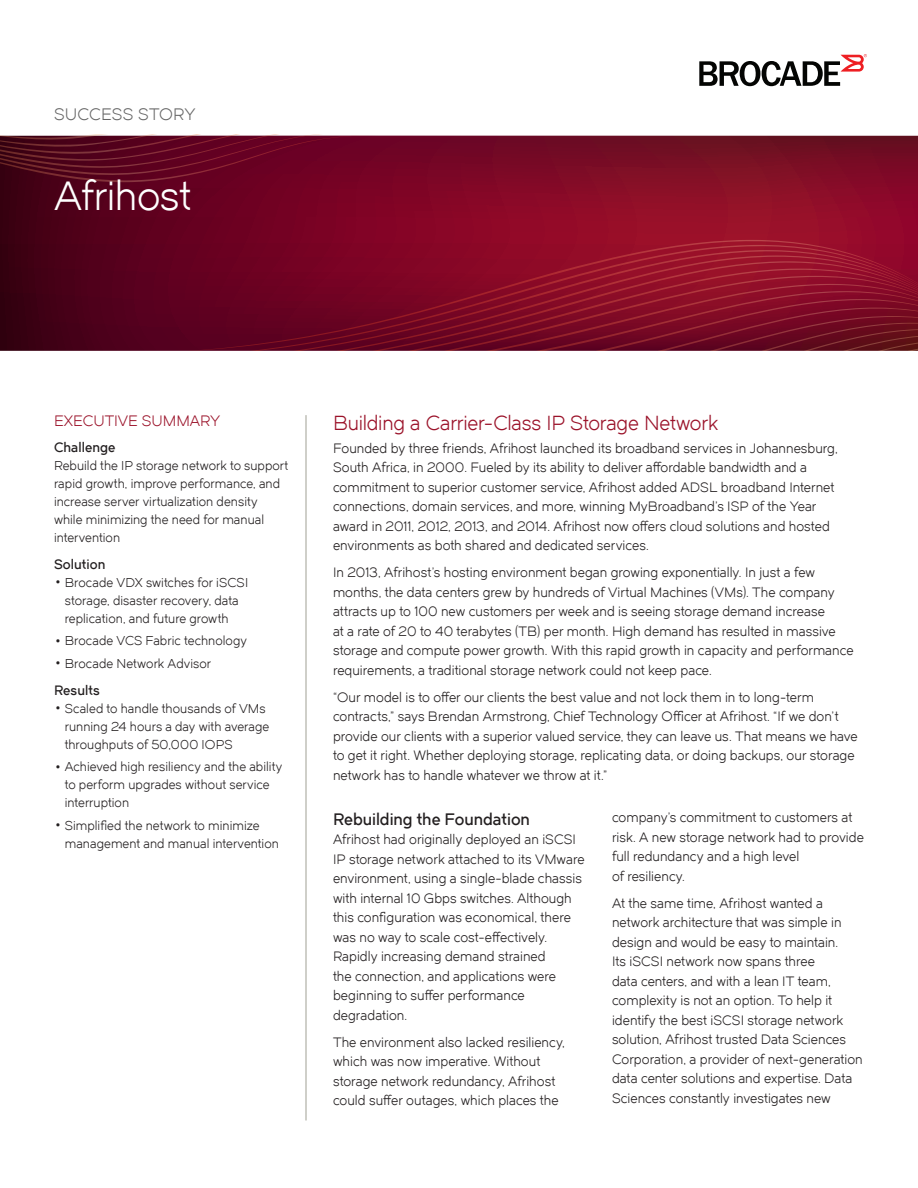
<style>
.page{position:relative;width:918px;height:1188px;background:#fff}
.page>*{position:absolute;margin:0;border:0;box-sizing:border-box;transform-origin:0 0}
.Document_Headline{font:40.5px "Dual 400";letter-spacing:-.01em;color:#fff}
.Headline{font:20.25px "Dual 400";letter-spacing:-.01em;color:#9b132a}
.Subhead{font:16.5px "Dual 600";letter-spacing:-.005em;color:#231f20}
.t1{font:16.5px "Dual 400";letter-spacing:.005em;color:#666}
.Sidebar_Headline{font:15px "Dual 400";color:#9b132a}
.Body_copy{font:13.5px/19.5px "Dual 400";letter-spacing:.005em;color:#231f20}
.Sidebar_Subhead{font:13.5px "Dual 600";letter-spacing:.005em;color:#231f20}
.Sidebar_body_copy{font:12.75px/18px "Dual 400";letter-spacing:.005em;color:#231f20}
.s1{font-size:25.5px}
</style>
<div class="page">
<svg style="left:0;top:136px;width:918px;height:215px"></svg>
<svg style="left:171px;top:240px;width:747px;height:111px"></svg>
<svg style="left:174px;top:245px;width:744px;height:106px"></svg>
<svg style="left:177px;top:250px;width:741px;height:101px"></svg>
<svg style="left:179px;top:255px;width:739px;height:96px"></svg>
<svg style="left:181px;top:261px;width:737px;height:90px"></svg>
<svg style="left:182px;top:269px;width:736px;height:82px"></svg>
<svg style="left:183px;top:276px;width:735px;height:75px"></svg>
<svg style="left:185px;top:284px;width:733px;height:67px"></svg>
<svg style="left:187px;top:291px;width:731px;height:60px"></svg>
<svg style="left:189px;top:299px;width:729px;height:52px"></svg>
<svg style="left:0;top:135px;width:377px;height:47px"></svg>
<svg style="left:699px;top:54px;width:168px;height:32px"></svg>
<hr style="left:306px;top:415px;width:1px;height:705px;background:#a1a194">
<p class="t1" style="left:54px;top:105px;width:143px">SUCCESS STORY</p>
<p class="Document_Headline" style="left:54px;top:172px;width:139px">Afrihost</p>
<p class="Sidebar_Headline" style="left:54px;top:412px;width:168px">EXECUTIVE SUMMARY</p>
<p class="Sidebar_Subhead" style="left:54px;top:439px;width:63px">Challenge</p>
<p class="Sidebar_body_copy" style="left:54px;top:456px;width:236px">Rebuild the IP storage network to support rapid growth, improve performance, and increase server virtualization density while minimizing the need for manual intervention</p>
<p class="Sidebar_Subhead" style="left:54px;top:556px;width:53px">Solution</p>
<p class="Sidebar_body_copy" style="left:65px;top:573px;width:185px;text-indent:-11px"><span class="s1">•</span> Brocade VDX switches for iSCSI storage, disaster recovery, data replication, and future growth</p>
<p class="Sidebar_body_copy" style="left:54px;top:632px;width:195px"><span class="s1">•</span> Brocade VCS Fabric technology</p>
<p class="Sidebar_body_copy" style="left:54px;top:654px;width:159px"><span class="s1">•</span> Brocade Network Advisor</p>
<p class="Sidebar_Subhead" style="left:54px;top:682px;width:47px">Results</p>
<p class="Sidebar_body_copy" style="left:65px;top:699px;width:206px;text-indent:-11px"><span class="s1">•</span> Scaled to handle thousands of VMs running 24 hours a day with average throughputs of 50,000 IOPS</p>
<p class="Sidebar_body_copy" style="left:65px;top:758px;width:219px;text-indent:-11px"><span class="s1">•</span> Achieved high resiliency and the ability to perform upgrades without service interruption</p>
<p class="Sidebar_body_copy" style="left:65px;top:816px;width:216px;text-indent:-11px"><span class="s1">•</span> Simplified the network to minimize management and manual intervention</p>
<p class="Headline" style="left:333px;top:411px;width:387px">Building a Carrier-Class IP Storage Network</p>
<p class="Body_copy" style="left:333px;top:438px;width:506px">Founded by three friends, Afrihost launched its broadband services in Johannesburg, South Africa, in 2000. Fueled by its ability to deliver affordable bandwidth and a commitment to superior customer service, Afrihost added ADSL broadband Internet connections, domain services, and more, winning MyBroadband’s ISP of the Year award in 2011, 2012, 2013, and 2014. Afrihost now offers cloud solutions and hosted environments as both shared and dedicated services.</p>
<p class="Body_copy" style="left:333px;top:563px;width:522px">In 2013, Afrihost’s hosting environment began growing exponentially. In just a few months, the data centers grew by hundreds of Virtual Machines (VMs). The company attracts up to 100 new customers per week and is seeing storage demand increase<br>at a rate of 20 to 40 terabytes (TB) per month. High demand has resulted in massive storage and compute power growth. With this rapid growth in capacity and performance requirements, a traditional storage network could not keep pace.</p>
<p class="Body_copy" style="left:333px;top:687px;width:526px">“Our model is to offer our clients the best value and not lock them in to long-term contracts,” says Brendan Armstrong, Chief Technology Officer at Afrihost. “If we don’t provide our clients with a superior valued service, they can leave us. That means we have to get it right. Whether deploying storage, replicating data, or doing backups, our storage network has to handle whatever we throw at it.”</p>
<p class="Subhead" style="left:333px;top:808px;width:199px">Rebuilding the Foundation</p>
<p class="Body_copy" style="left:333px;top:830px;width:253px">Afrihost had originally deployed an iSCSI IP storage network attached to its VMware environment, using a single-blade chassis with internal 10 Gbps switches. Although this configuration was economical, there was no way to scale cost-effectively.<br>Rapidly increasing demand strained<br>the connection, and applications were beginning to suffer performance degradation.</p>
<p class="Body_copy" style="left:333px;top:1032px;width:233px">The environment also lacked resiliency, which was now imperative. Without storage network redundancy, Afrihost could suffer outages, which places the</p>
<p class="Body_copy" style="left:612px;top:808px;width:253px">company’s commitment to customers at risk. A new storage network had to provide full redundancy and a high level<br>of resiliency.</p>
<p class="Body_copy" style="left:612px;top:893px;width:252px">At the same time, Afrihost wanted a network architecture that was simple in design and would be easy to maintain.<br>Its iSCSI network now spans three<br>data centers, and with a lean IT team, complexity is not an option. To help it identify the best iSCSI storage network solution, Afrihost trusted Data Sciences Corporation, a provider of next-generation data center solutions and expertise. Data Sciences constantly investigates new</p>
</div>
